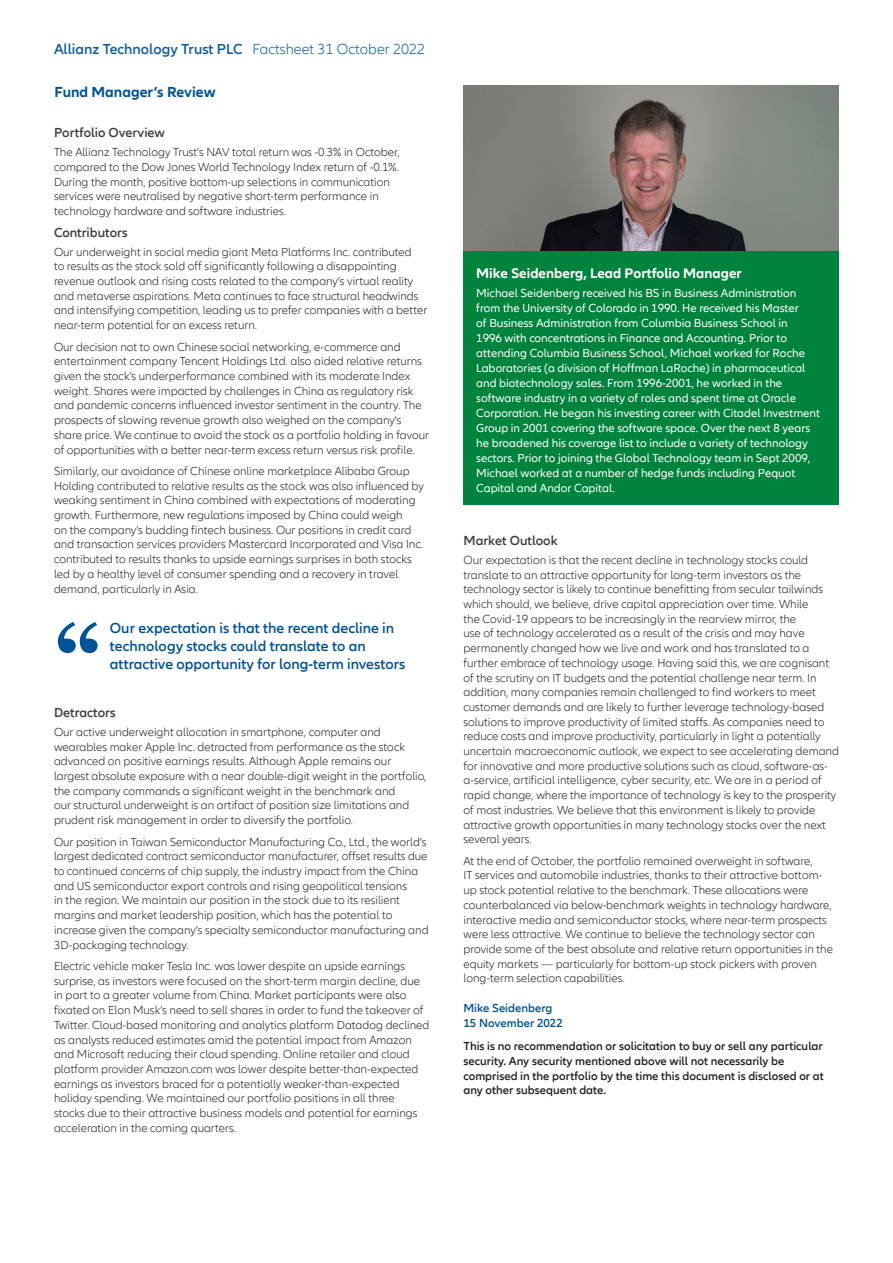
<style>
.page{position:relative;width:893px;height:1263px;background:#fff}
.page>*{position:absolute;margin:0;border:0;box-sizing:border-box;transform-origin:0 0}
.t1{font:600 15px/18px "Allianz Neo";color:#015399}
.t2{font:600 15px "Allianz Neo";color:#115da0}
.t3{font:700 15px "Allianz Neo";color:#015399}
.t4{font:700 14.25px "Allianz Neo";color:#fff}
.t5{font:600 13.5px "Allianz Neo";color:#3e3e3f}
.t6{font:300 12px/14.7px "Allianz Neo";color:#231f20}
.t7{font:12px/15px "Allianz Neo";color:#fff}
.t8{font:600 12px/14.7px "Allianz Neo";color:#231f20}
.t9{font:600 12px/14.7px "Allianz Neo";color:#015399}
.s1{font-weight:300}
</style>
<div class="page">
<svg style="left:58px;top:622px;width:40px;height:31px"></svg>
<img style="left:463px;top:85px;width:376px;height:166px">
<div style="left:463px;top:251px;width:376px;height:254px;background:#00833d"></div>
<p class="t2" style="left:54px;top:40px;width:373px">Allianz Technology Trust PLC <span class="s1">Factsheet 31 October 2022</span></p>
<p class="t3" style="left:55px;top:83px;width:163px">Fund Manager’s Review</p>
<p class="t5" style="left:54px;top:125px;width:113px">Portfolio Overview</p>
<p class="t6" style="left:54px;top:145px;width:347px">The Allianz Technology Trust’s NAV total return was -0.3% in October, compared to the Dow Jones World Technology Index return of -0.1%.<br>During the month, positive bottom-up selections in communication services were neutralised by negative short-term performance in technology hardware and software industries.</p>
<p class="t5" style="left:54px;top:224px;width:75px">Contributors</p>
<p class="t6" style="left:54px;top:245px;width:375px">Our underweight in social media giant Meta Platforms Inc. contributed<br>to results as the stock sold off significantly following a disappointing revenue outlook and rising costs related to the company’s virtual reality and metaverse aspirations. Meta continues to face structural headwinds and intensifying competition, leading us to prefer companies with a better near-term potential for an excess return.</p>
<p class="t6" style="left:54px;top:340px;width:377px">Our decision not to own Chinese social networking, e-commerce and entertainment company Tencent Holdings Ltd. also aided relative returns given the stock’s underperformance combined with its moderate Index weight. Shares were impacted by challenges in China as regulatory risk and pandemic concerns influenced investor sentiment in the country. The prospects of slowing revenue growth also weighed on the company’s share price. We continue to avoid the stock as a portfolio holding in favour of opportunities with a better near-term excess return versus risk profile.</p>
<p class="t6" style="left:54px;top:464px;width:371px">Similarly, our avoidance of Chinese online marketplace Alibaba Group Holding contributed to relative results as the stock was also influenced by weaking sentiment in China combined with expectations of moderating growth. Furthermore, new regulations imposed by China could weigh<br>on the company’s budding fintech business. Our positions in credit card and transaction services providers Mastercard Incorporated and Visa Inc. contributed to results thanks to upside earnings surprises in both stocks led by a healthy level of consumer spending and a recovery in travel demand, particularly in Asia.</p>
<p class="t1" style="left:110px;top:619px;width:297px">Our expectation is that the recent decline in technology stocks could translate to an attractive opportunity for long-term investors</p>
<p class="t5" style="left:54px;top:705px;width:63px">Detractors</p>
<p class="t6" style="left:54px;top:725px;width:374px">Our active underweight allocation in smartphone, computer and wearables maker Apple Inc. detracted from performance as the stock advanced on positive earnings results. Although Apple remains our largest absolute exposure with a near double-digit weight in the portfolio, the company commands a significant weight in the benchmark and<br>our structural underweight is an artifact of position size limitations and prudent risk management in order to diversify the portfolio.</p>
<p class="t6" style="left:54px;top:835px;width:376px">Our position in Taiwan Semiconductor Manufacturing Co., Ltd., the world’s largest dedicated contract semiconductor manufacturer, offset results due to continued concerns of chip supply, the industry impact from the China and US semiconductor export controls and rising geopolitical tensions<br>in the region. We maintain our position in the stock due to its resilient margins and market leadership position, which has the potential to increase given the company’s specialty semiconductor manufacturing and 3D-packaging technology.</p>
<p class="t6" style="left:54px;top:959px;width:377px">Electric vehicle maker Tesla Inc. was lower despite an upside earnings surprise, as investors were focused on the short-term margin decline, due in part to a greater volume from China. Market participants were also fixated on Elon Musk’s need to sell shares in order to fund the takeover of Twitter. Cloud-based monitoring and analytics platform Datadog declined as analysts reduced estimates amid the potential impact from Amazon and Microsoft reducing their cloud spending. Online retailer and cloud platform provider Amazon.com was lower despite better-than-expected earnings as investors braced for a potentially weaker-than-expected holiday spending. We maintained our portfolio positions in all three<br>stocks due to their attractive business models and potential for earnings acceleration in the coming quarters.</p>
<p class="t4" style="left:476px;top:265px;width:267px">Mike Seidenberg, Lead Portfolio Manager</p>
<p class="t7" style="left:476px;top:286px;width:345px">Michael Seidenberg received his BS in Business Administration from the University of Colorado in 1990. He received his Master<br>of Business Administration from Columbia Business School in<br>1996 with concentrations in Finance and Accounting. Prior to attending Columbia Business School, Michael worked for Roche Laboratories (a division of Hoffman LaRoche) in pharmaceutical and biotechnology sales. From 1996‑2001, he worked in the software industry in a variety of roles and spent time at Oracle Corporation. He began his investing career with Citadel Investment Group in 2001 covering the software space. Over the next 8 years he broadened his coverage list to include a variety of technology sectors. Prior to joining the Global Technology team in Sept 2009, Michael worked at a number of hedge funds including Pequot Capital and Andor Capital.</p>
<p class="t5" style="left:463px;top:533px;width:96px">Market Outlook</p>
<p class="t6" style="left:463px;top:553px;width:377px">Our expectation is that the recent decline in technology stocks could translate to an attractive opportunity for long-term investors as the technology sector is likely to continue benefitting from secular tailwinds which should, we believe, drive capital appreciation over time. While<br>the Covid-19 appears to be increasingly in the rearview mirror, the<br>use of technology accelerated as a result of the crisis and may have permanently changed how we live and work and has translated to a further embrace of technology usage. Having said this, we are cognisant of the scrutiny on IT budgets and the potential challenge near term. In addition, many companies remain challenged to find workers to meet customer demands and are likely to further leverage technology-based solutions to improve productivity of limited staffs. As companies need to reduce costs and improve productivity, particularly in light a potentially uncertain macroeconomic outlook, we expect to see accelerating demand for innovative and more productive solutions such as cloud, software-as&shy;a-service, artificial intelligence, cyber security, etc. We are in a period of rapid change, where the importance of technology is key to the prosperity of most industries. We believe that this environment is likely to provide attractive growth opportunities in many technology stocks over the next several years.</p>
<p class="t6" style="left:463px;top:854px;width:371px">At the end of October, the portfolio remained overweight in software,<br>IT services and automobile industries, thanks to their attractive bottom&shy;up stock potential relative to the benchmark. These allocations were counterbalanced via below-benchmark weights in technology hardware, interactive media and semiconductor stocks, where near-term prospects were less attractive. We continue to believe the technology sector can provide some of the best absolute and relative return opportunities in the equity markets — particularly for bottom-up stock pickers with proven long-term selection capabilities.</p>
<p class="t9" style="left:463px;top:1001px;width:101px">Mike Seidenberg<br>15 November 2022</p>
<p class="t8" style="left:463px;top:1039px;width:362px">This is no recommendation or solicitation to buy or sell any particular security. Any security mentioned above will not necessarily be comprised in the portfolio by the time this document is disclosed or at any other subsequent date.</p>
</div>
